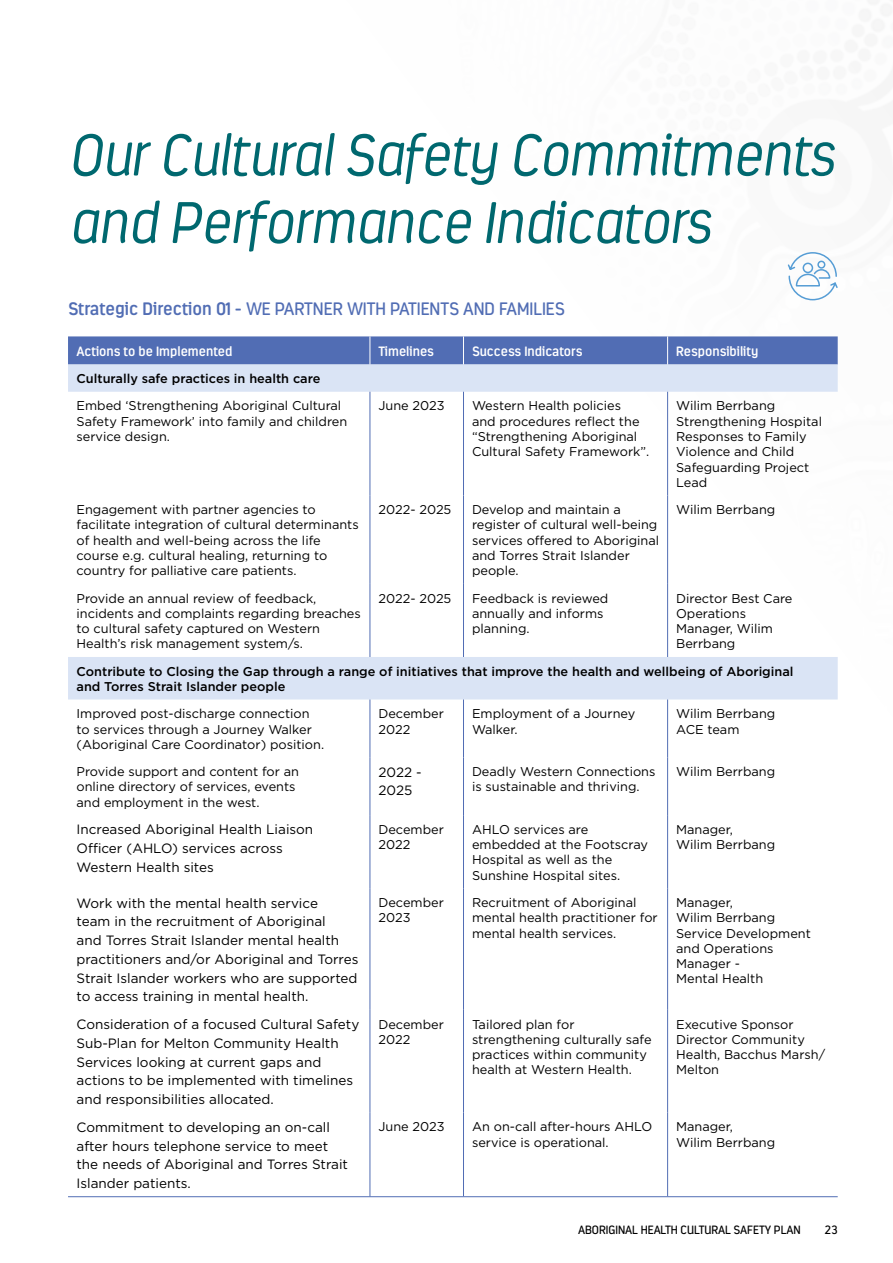
<style>
.page{position:relative;width:893px;height:1263px;background:#fff}
.page>*{position:absolute;margin:0;border:0;box-sizing:border-box;transform-origin:0 0}
.t1{font:italic 300 58.5px/67.5px "Estandar Rounded";letter-spacing:-.01em;color:#00686f}
.t2{font:18px "Estandar Rounded";color:#516db4}
.t3{font:13.5px/18.8px "Gotham";color:#000}
.t4{font:600 13.5px "Estandar Rounded";color:#fff}
.t5{font:12.75px/15.3px "Gotham";color:#000}
.t6{font:500 12.75px/15.3px "Gotham";color:#000}
.t7{font:12px "Estandar Rounded";color:#000}
.s1{font-weight:600}
</style>
<div class="page">
<svg style="left:68px;top:364px;width:770px;height:335px"></svg>
<hr style="left:370px;top:392px;width:1px;height:103px;background:#516db4">
<hr style="left:463px;top:392px;width:1px;height:103px;background:#516db4">
<hr style="left:667px;top:392px;width:1px;height:103px;background:#516db4">
<hr style="left:370px;top:495px;width:1px;height:89px;background:#516db4">
<hr style="left:463px;top:495px;width:1px;height:89px;background:#516db4">
<hr style="left:667px;top:495px;width:1px;height:89px;background:#516db4">
<hr style="left:370px;top:584px;width:1px;height:73px;background:#516db4">
<hr style="left:463px;top:584px;width:1px;height:73px;background:#516db4">
<hr style="left:667px;top:584px;width:1px;height:73px;background:#516db4">
<hr style="left:370px;top:699px;width:1px;height:58px;background:#516db4">
<hr style="left:463px;top:699px;width:1px;height:58px;background:#516db4">
<hr style="left:667px;top:699px;width:1px;height:58px;background:#516db4">
<hr style="left:370px;top:757px;width:1px;height:58px;background:#516db4">
<hr style="left:463px;top:757px;width:1px;height:58px;background:#516db4">
<hr style="left:667px;top:757px;width:1px;height:58px;background:#516db4">
<hr style="left:370px;top:815px;width:1px;height:73px;background:#516db4">
<hr style="left:463px;top:815px;width:1px;height:73px;background:#516db4">
<hr style="left:667px;top:815px;width:1px;height:73px;background:#516db4">
<hr style="left:370px;top:888px;width:1px;height:122px;background:#516db4">
<hr style="left:463px;top:888px;width:1px;height:122px;background:#516db4">
<hr style="left:667px;top:888px;width:1px;height:122px;background:#516db4">
<hr style="left:370px;top:1010px;width:1px;height:103px;background:#516db4">
<hr style="left:463px;top:1010px;width:1px;height:103px;background:#516db4">
<hr style="left:667px;top:1010px;width:1px;height:103px;background:#516db4">
<hr style="left:370px;top:1113px;width:1px;height:83px;background:#516db4">
<hr style="left:463px;top:1113px;width:1px;height:83px;background:#516db4">
<hr style="left:667px;top:1113px;width:1px;height:83px;background:#516db4">
<div style="left:68px;top:336px;width:770px;height:28px;background:#516db4"></div>
<hr style="left:68px;top:1196px;width:302px;height:1px;background:#516db4">
<hr style="left:370px;top:1196px;width:93px;height:1px;background:#516db4">
<hr style="left:463px;top:1196px;width:205px;height:1px;background:#516db4">
<hr style="left:668px;top:1196px;width:170px;height:1px;background:#516db4">
<svg style="left:787px;top:252px;width:51px;height:49px"></svg>
<h1 class="t1" style="left:68px;top:121px;width:767px">Our Cultural Safety Commitments and Performance Indicators</h1>
<h2 class="t2" style="left:68px;top:298px;width:498px"><span class="s1">Strategic Direction 01 -</span> WE PARTNER WITH PATIENTS AND FAMILIES</h2>
<p class="t4" style="left:77px;top:343px;width:158px">Actions to be Implemented</p>
<p class="t4" style="left:378px;top:343px;width:57px">Timelines</p>
<p class="t4" style="left:472px;top:343px;width:112px">Success Indicators</p>
<p class="t4" style="left:676px;top:343px;width:84px">Responsibility</p>
<p class="t6" style="left:77px;top:371px;width:245px">Culturally safe practices in health care</p>
<p class="t5" style="left:77px;top:398px;width:272px">Embed ‘Strengthening Aboriginal Cultural<br>Safety Framework’ into family and children service design.</p>
<p class="t5" style="left:378px;top:398px;width:68px">June 2023</p>
<p class="t5" style="left:472px;top:398px;width:179px">Western Health policies<br>and procedures reflect the “Strengthening Aboriginal<br>Cultural Safety Framework”.</p>
<p class="t5" style="left:676px;top:398px;width:147px">Wilim Berrbang<br>Strengthening Hospital<br>Responses to Family<br>Violence and Child<br>Safeguarding Project<br>Lead</p>
<p class="t5" style="left:77px;top:502px;width:284px">Engagement with partner agencies to facilitate integration of cultural determinants of health and well-being across the life course e.g. cultural healing, returning to country for palliative care patients.</p>
<p class="t5" style="left:378px;top:502px;width:74px">2022- 2025</p>
<p class="t5" style="left:472px;top:502px;width:189px">Develop and maintain a register of cultural well-being services offered to Aboriginal and Torres Strait Islander people.</p>
<p class="t5" style="left:676px;top:502px;width:101px">Wilim Berrbang</p>
<p class="t5" style="left:77px;top:590px;width:286px">Provide an annual review of feedback, incidents and complaints regarding breaches to cultural safety captured on Western Health’s risk management system/s.</p>
<p class="t5" style="left:378px;top:590px;width:74px">2022- 2025</p>
<p class="t5" style="left:472px;top:590px;width:138px">Feedback is reviewed annually and informs planning.</p>
<p class="t5" style="left:676px;top:590px;width:118px">Director Best Care<br>Operations<br>Manager, Wilim<br>Berrbang</p>
<p class="t6" style="left:77px;top:663px;width:718px">Contribute to Closing the Gap through a range of initiatives that improve the health and wellbeing of Aboriginal and Torres Strait Islander people</p>
<p class="t5" style="left:77px;top:706px;width:249px">Improved post-discharge connection to services through a Journey Walker (Aboriginal Care Coordinator) position.</p>
<p class="t5" style="left:378px;top:706px;width:67px">December<br>2022</p>
<p class="t5" style="left:472px;top:706px;width:165px">Employment of a Journey<br>Walker.</p>
<p class="t5" style="left:676px;top:706px;width:101px">Wilim Berrbang<br>ACE team</p>
<p class="t5" style="left:77px;top:764px;width:224px">Provide support and content for an online directory of services, events and employment in the west.</p>
<p class="t3" style="left:378px;top:762px;width:45px">2022 -<br>2025</p>
<p class="t5" style="left:472px;top:764px;width:185px">Deadly Western Connections is sustainable and thriving.</p>
<p class="t5" style="left:676px;top:764px;width:101px">Wilim Berrbang</p>
<p class="t3" style="left:77px;top:820px;width:238px">Increased Aboriginal Health Liaison<br>Officer (AHLO) services across<br>Western Health sites</p>
<p class="t5" style="left:378px;top:821px;width:67px">December<br>2022</p>
<p class="t5" style="left:472px;top:821px;width:178px">AHLO services are embedded at the Footscray<br>Hospital as well as the<br>Sunshine Hospital sites.</p>
<p class="t5" style="left:676px;top:821px;width:101px">Manager,<br>Wilim Berrbang</p>
<p class="t3" style="left:77px;top:893px;width:283px">Work with the mental health service<br>team in the recruitment of Aboriginal<br>and Torres Strait Islander mental health practitioners and/or Aboriginal and Torres Strait Islander workers who are supported to access training in mental health.</p>
<p class="t5" style="left:378px;top:894px;width:67px">December<br>2023</p>
<p class="t5" style="left:472px;top:894px;width:187px">Recruitment of Aboriginal mental health practitioner for mental health services.</p>
<p class="t5" style="left:676px;top:894px;width:136px">Manager,<br>Wilim Berrbang<br>Service Development and Operations<br>Manager -<br>Mental Health</p>
<p class="t3" style="left:77px;top:1015px;width:284px">Consideration of a focused Cultural Safety Sub-Plan for Melton Community Health Services looking at current gaps and actions to be implemented with timelines and responsibilities allocated.</p>
<p class="t5" style="left:378px;top:1016px;width:67px">December<br>2022</p>
<p class="t5" style="left:472px;top:1016px;width:181px">Tailored plan for strengthening culturally safe practices within community health at Western Health.</p>
<p class="t5" style="left:676px;top:1016px;width:151px">Executive Sponsor<br>Director Community<br>Health, Bacchus Marsh/<br>Melton</p>
<p class="t3" style="left:77px;top:1117px;width:273px">Commitment to developing an on-call after hours telephone service to meet the needs of Aboriginal and Torres Strait Islander patients.</p>
<p class="t5" style="left:378px;top:1119px;width:68px">June 2023</p>
<p class="t5" style="left:472px;top:1119px;width:182px">An on-call after-hours AHLO service is operational.</p>
<p class="t5" style="left:676px;top:1119px;width:101px">Manager,<br>Wilim Berrbang</p>
<p class="t7" style="left:578px;top:1223px;width:224px">ABORIGINAL HEALTH CULTURAL SAFETY PLAN</p>
<p class="t7" style="left:825px;top:1223px;width:15px">23</p>
</div>
